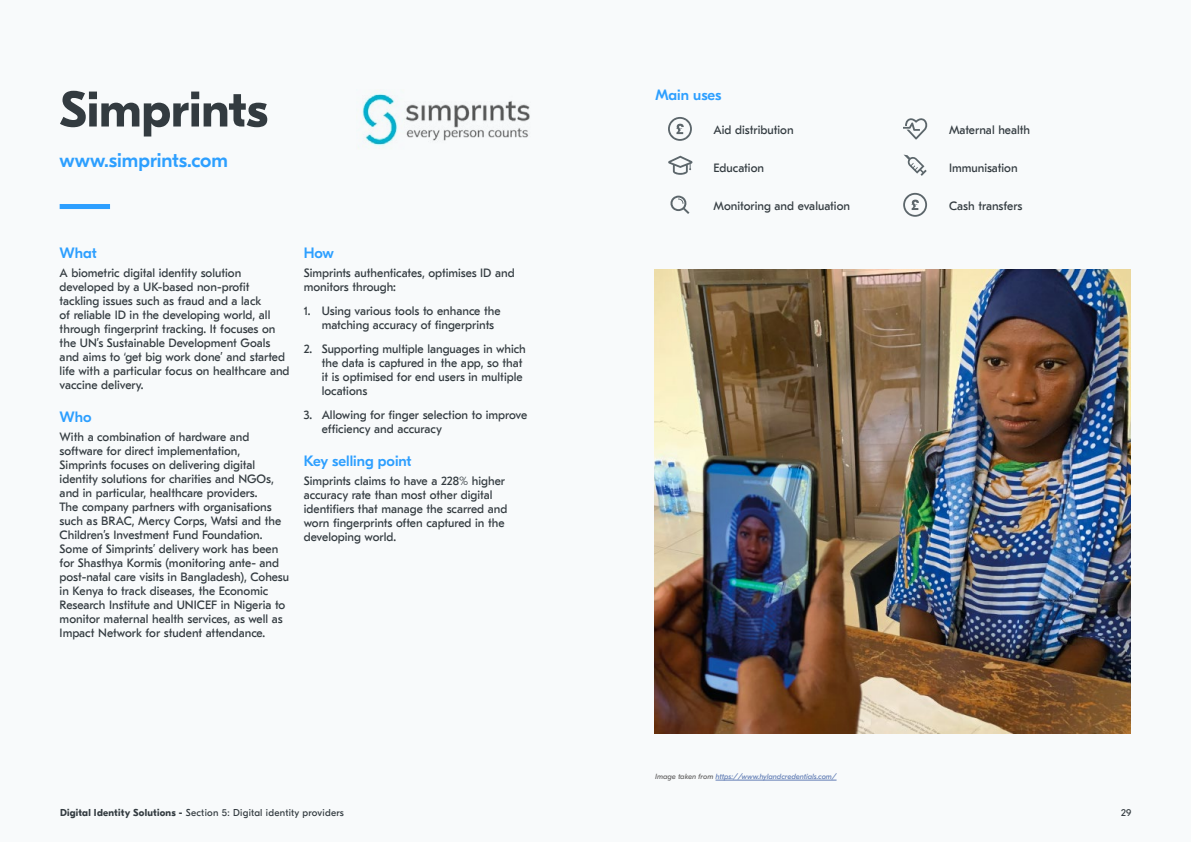
<style>
.page{position:relative;width:1191px;height:842px;background:#fff}
.page>*{position:absolute;margin:0;border:0;box-sizing:border-box;transform-origin:0 0}
.t1{font:700 50px "GT Eesti Display";color:#333b40}
.t2{font:500 20px "GT Eesti Display";color:#2d9fff}
.t3{font:500 15px "GT Eesti Display";color:#2d9fff}
.t4{font:12px/14px "GT Eesti Text";color:#333b40}
.t5{font:10px "GT Eesti Display";letter-spacing:.025em;color:#333b40}
.t6{font:italic 7.5px "GT Eesti Display";color:#607cb4}
.s1{color:#646363}
.s2{font-weight:700}
</style>
<div class="page">
<div style="left:0;top:0;width:595px;height:842px;background:#f8fafb"></div>
<div style="left:595px;top:0;width:596px;height:842px;background:#f8fafb"></div>
<div style="left:60px;top:204px;width:50px;height:5px;background:#2d9fff"></div>
<hr style="left:715px;top:780px;width:121px;height:1px;background:#607cb4">
<img style="left:362px;top:93px;width:168px;height:53px">
<svg style="left:668px;top:117px;width:24px;height:24px"></svg>
<svg style="left:903px;top:193px;width:24px;height:24px"></svg>
<img style="left:654px;top:270px;width:477px;height:464px">
<svg style="left:904px;top:155px;width:22px;height:21px"></svg>
<svg style="left:668px;top:156px;width:24px;height:19px"></svg>
<svg style="left:670px;top:196px;width:19px;height:18px"></svg>
<svg style="left:903px;top:118px;width:25px;height:21px"></svg>
<h1 class="t1" style="left:60px;top:82px;width:210px">Simprints</h1>
<h2 class="t2" style="left:60px;top:149px;width:170px">www.simprints.com</h2>
<p class="t3" style="left:60px;top:244px;width:39px">What</p>
<p class="t4" style="left:60px;top:266px;width:231px">A biometric digital identity solution developed by a UK-based non-profit tackling issues such as fraud and a lack<br>of reliable ID in the developing world, all through fingerprint tracking. It focuses on the UN’s Sustainable Development Goals and aims to ‘get big work done’ and started life with a particular focus on healthcare and vaccine delivery.</p>
<p class="t3" style="left:60px;top:408px;width:33px">Who</p>
<p class="t4" style="left:60px;top:430px;width:231px">With a combination of hardware and software for direct implementation, Simprints focuses on delivering digital identity solutions for charities and NGOs, and in particular, healthcare providers.<br>The company partners with organisations such as BRAC, Mercy Corps, Watsi and the Children’s Investment Fund Foundation.<br>Some of Simprints’ delivery work has been for Shasthya Kormis (monitoring ante- and post-natal care visits in Bangladesh), Cohesu in Kenya to track diseases, the Economic Research Institute and UNICEF in Nigeria to monitor maternal health services, as well as Impact Network for student attendance.</p>
<p class="t3" style="left:304px;top:244px;width:32px">How</p>
<p class="t4" style="left:304px;top:266px;width:212px">Simprints authenticates, optimises ID and monitors through:</p>
<p class="t4" style="left:322px;top:304px;width:180px;text-indent:-18px">1. Using various tools to enhance the matching accuracy of fingerprints</p>
<p class="t4" style="left:322px;top:342px;width:206px;text-indent:-18px">2. Supporting multiple languages in which the data is captured in the app, so that it is optimised for end users in multiple locations</p>
<p class="t4" style="left:322px;top:408px;width:207px;text-indent:-18px">3. Allowing for finger selection to improve efficiency and accuracy</p>
<p class="t3" style="left:304px;top:452px;width:109px">Key selling point</p>
<p class="t4" style="left:304px;top:474px;width:205px">Simprints claims to have a 228% higher accuracy rate than most other digital identifiers that manage the scarred and worn fingerprints often captured in the developing world.</p>
<p class="t3" style="left:655px;top:87px;width:68px">Main uses</p>
<p class="t4" style="left:713px;top:123px;width:82px">Aid distribution</p>
<p class="t4" style="left:713px;top:161px;width:52px">Education</p>
<p class="t4" style="left:713px;top:199px;width:138px">Monitoring and evaluation</p>
<p class="t4" style="left:949px;top:123px;width:83px">Maternal health</p>
<p class="t4" style="left:949px;top:161px;width:70px">Immunisation</p>
<p class="t4" style="left:949px;top:199px;width:75px">Cash transfers</p>
<p class="t6" style="left:655px;top:773px;width:183px"><span class="s1">Image taken from</span> https://www.hylandcredentials.com/</p>
<p class="t5" style="left:60px;top:807px;width:285px"><span class="s2">Digital Identity Solutions -</span> Section 5: Digital identity providers</p>
<p class="t5" style="left:1121px;top:807px;width:12px">29</p>
</div>
